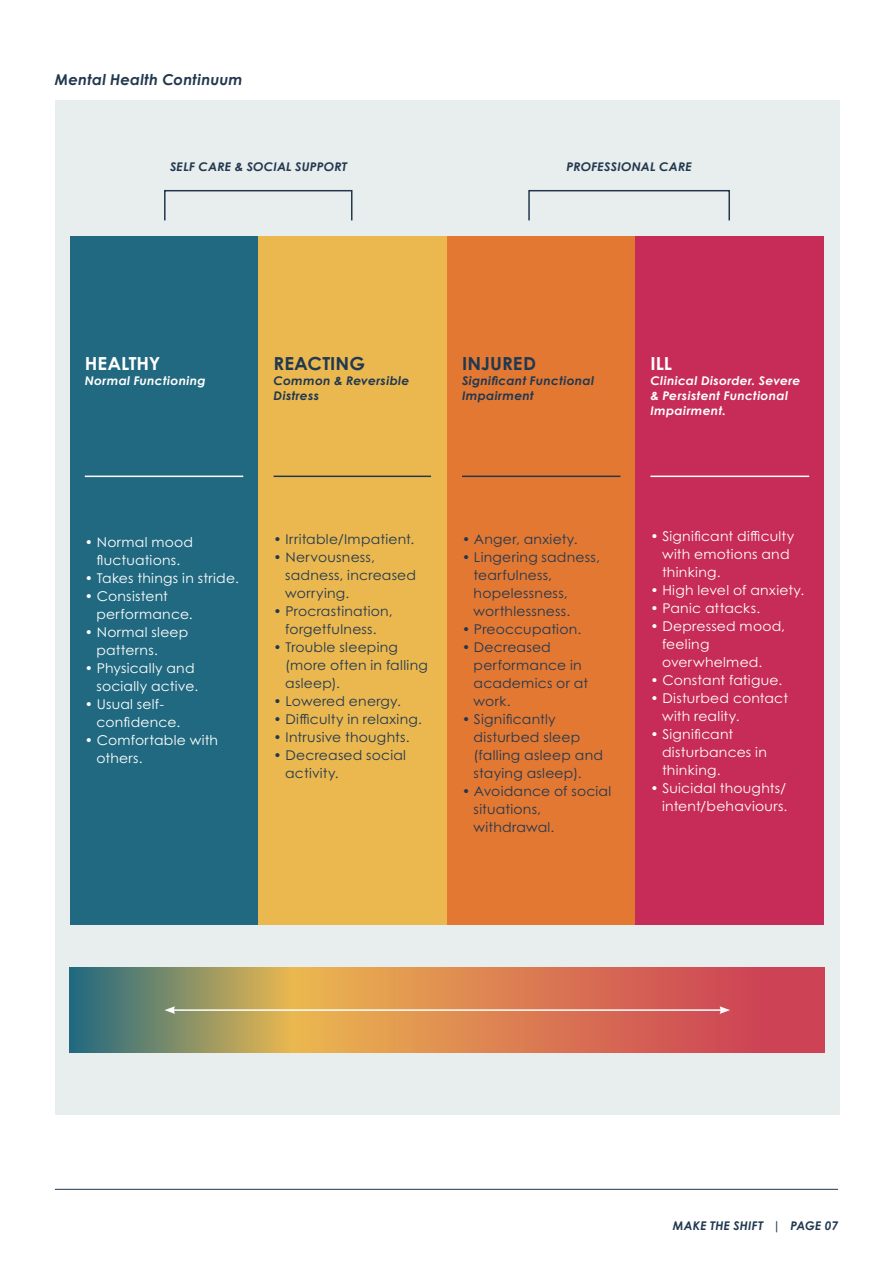
<style>
.page{position:relative;width:893px;height:1263px;background:#fff}
.page>*{position:absolute;margin:0;border:0;box-sizing:border-box;transform-origin:0 0}
.t1{font:700 18px "Century Gothic Pro";letter-spacing:.005em;color:#21384f}
.t2{font:700 18px "Century Gothic Pro";letter-spacing:-.005em;color:#fff}
.t3{font:italic 700 15px "Century Gothic Pro";letter-spacing:.01em;color:#21384f}
.t4{font:13.5px "Century Gothic Pro";letter-spacing:.02em;color:#21384f}
.t5{font:13.5px "Century Gothic Pro";letter-spacing:.02em;color:#fff}
.t6{font:italic 700 12px/15px "Century Gothic Pro";letter-spacing:.02em;color:#21384f}
.t7{font:italic 700 12px/15px "Century Gothic Pro";letter-spacing:.02em;color:#fff}
</style>
<div class="page">
<div style="left:55px;top:100px;width:784px;height:1014px;background:#e8eded"></div>
<div style="left:70px;top:237px;width:189px;height:688px;background:#216980"></div>
<div style="left:258px;top:237px;width:189px;height:688px;background:#ebb84f"></div>
<div style="left:447px;top:237px;width:188px;height:688px;background:#e37833"></div>
<div style="left:635px;top:237px;width:189px;height:688px;background:#c72b57"></div>
<svg style="left:70px;top:967px;width:754px;height:86px;background:#c07c58"></svg>
<hr style="left:173px;top:1009px;width:549px;height:2px;background:#fff">
<svg style="left:165px;top:1006px;width:10px;height:8px"></svg>
<svg style="left:719px;top:1006px;width:11px;height:8px"></svg>
<div style="left:528px;top:190px;width:202px;height:31px;border:2px solid #21384f"></div>
<div style="left:164px;top:190px;width:188px;height:31px;border:2px solid #21384f"></div>
<hr style="left:85px;top:476px;width:158px;height:1px;background:#fff">
<hr style="left:274px;top:476px;width:157px;height:1px;background:#21384f">
<hr style="left:462px;top:476px;width:158px;height:1px;background:#21384f">
<hr style="left:650px;top:476px;width:159px;height:1px;background:#fff">
<hr style="left:55px;top:1189px;width:783px;height:1px;background:#21384f">
<p class="t3" style="left:55px;top:70px;width:189px">Mental Health Continuum</p>
<p class="t6" style="left:170px;top:159px;width:179px">SELF CARE &amp; SOCIAL SUPPORT</p>
<p class="t6" style="left:566px;top:159px;width:127px">PROFESSIONAL CARE</p>
<p class="t2" style="left:85px;top:352px;width:77px">HEALTHY</p>
<p class="t7" style="left:85px;top:373px;width:122px">Normal Functioning</p>
<p class="t1" style="left:274px;top:352px;width:93px">REACTING</p>
<p class="t6" style="left:274px;top:373px;width:137px">Common &amp; Reversible<br>Distress</p>
<p class="t1" style="left:462px;top:352px;width:76px">INJURED</p>
<p class="t6" style="left:462px;top:373px;width:134px">Significant Functional<br>Impairment</p>
<p class="t2" style="left:650px;top:352px;width:23px">ILL</p>
<p class="t7" style="left:650px;top:373px;width:152px">Clinical Disorder. Severe &amp; Persistent Functional<br>Impairment.</p>
<p class="t5" style="left:85px;top:534px;width:110px">• Normal mood</p>
<p class="t5" style="left:96px;top:552px;width:85px">fluctuations.</p>
<p class="t5" style="left:85px;top:570px;width:156px">• Takes things in stride.</p>
<p class="t5" style="left:85px;top:588px;width:85px">• Consistent</p>
<p class="t5" style="left:96px;top:606px;width:98px">performance.</p>
<p class="t5" style="left:85px;top:624px;width:105px">• Normal sleep</p>
<p class="t5" style="left:96px;top:642px;width:63px">patterns.</p>
<p class="t5" style="left:85px;top:660px;width:111px">• Physically and</p>
<p class="t5" style="left:96px;top:678px;width:103px">socially active.</p>
<p class="t5" style="left:85px;top:696px;width:81px">• Usual self-</p>
<p class="t5" style="left:96px;top:714px;width:85px">confidence.</p>
<p class="t5" style="left:85px;top:732px;width:135px">• Comfortable with</p>
<p class="t5" style="left:96px;top:750px;width:48px">others.</p>
<p class="t4" style="left:274px;top:531px;width:142px">• Irritable/Impatient.</p>
<p class="t4" style="left:274px;top:549px;width:103px">• Nervousness,</p>
<p class="t4" style="left:285px;top:567px;width:132px">sadness, increased</p>
<p class="t4" style="left:285px;top:585px;width:66px">worrying.</p>
<p class="t4" style="left:274px;top:603px;width:121px">• Procrastination,</p>
<p class="t4" style="left:285px;top:621px;width:93px">forgetfulness.</p>
<p class="t4" style="left:274px;top:639px;width:126px">• Trouble sleeping</p>
<p class="t4" style="left:285px;top:657px;width:144px">(more often in falling</p>
<p class="t4" style="left:285px;top:675px;width:56px">asleep).</p>
<p class="t4" style="left:274px;top:693px;width:129px">• Lowered energy.</p>
<p class="t4" style="left:274px;top:711px;width:150px">• Difficulty in relaxing.</p>
<p class="t4" style="left:274px;top:729px;width:138px">• Intrusive thoughts.</p>
<p class="t4" style="left:274px;top:747px;width:134px">• Decreased social</p>
<p class="t4" style="left:285px;top:765px;width:55px">activity.</p>
<p class="t4" style="left:462px;top:531px;width:117px">• Anger, anxiety.</p>
<p class="t4" style="left:462px;top:549px;width:139px">• Lingering sadness,</p>
<p class="t4" style="left:474px;top:567px;width:80px">tearfulness,</p>
<p class="t4" style="left:474px;top:585px;width:96px">hopelessness,</p>
<p class="t4" style="left:474px;top:603px;width:98px">worthlessness.</p>
<p class="t4" style="left:462px;top:621px;width:121px">• Preoccupation.</p>
<p class="t4" style="left:462px;top:639px;width:90px">• Decreased</p>
<p class="t4" style="left:474px;top:657px;width:110px">performance in</p>
<p class="t4" style="left:474px;top:675px;width:116px">academics or at</p>
<p class="t4" style="left:474px;top:693px;width:38px">work.</p>
<p class="t4" style="left:462px;top:711px;width:95px">• Significantly</p>
<p class="t4" style="left:474px;top:729px;width:108px">disturbed sleep</p>
<p class="t4" style="left:474px;top:747px;width:131px">(falling asleep and</p>
<p class="t4" style="left:474px;top:765px;width:109px">staying asleep).</p>
<p class="t4" style="left:462px;top:783px;width:151px">• Avoidance of social</p>
<p class="t4" style="left:474px;top:801px;width:69px">situations,</p>
<p class="t4" style="left:474px;top:819px;width:82px">withdrawal.</p>
<p class="t5" style="left:650px;top:528px;width:145px">• Significant difficulty</p>
<p class="t5" style="left:662px;top:546px;width:129px">with emotions and</p>
<p class="t5" style="left:662px;top:564px;width:60px">thinking.</p>
<p class="t5" style="left:650px;top:582px;width:155px">• High level of anxiety.</p>
<p class="t5" style="left:650px;top:600px;width:111px">• Panic attacks.</p>
<p class="t5" style="left:650px;top:618px;width:136px">• Depressed mood,</p>
<p class="t5" style="left:662px;top:636px;width:49px">feeling</p>
<p class="t5" style="left:662px;top:654px;width:102px">overwhelmed.</p>
<p class="t5" style="left:650px;top:672px;width:133px">• Constant fatigue.</p>
<p class="t5" style="left:650px;top:690px;width:139px">• Disturbed contact</p>
<p class="t5" style="left:662px;top:708px;width:79px">with reality.</p>
<p class="t5" style="left:650px;top:726px;width:84px">• Significant</p>
<p class="t5" style="left:662px;top:744px;width:106px">disturbances in</p>
<p class="t5" style="left:662px;top:762px;width:60px">thinking.</p>
<p class="t5" style="left:650px;top:780px;width:137px">• Suicidal thoughts/</p>
<p class="t5" style="left:662px;top:798px;width:127px">intent/behaviours.</p>
<p class="t6" style="left:673px;top:1217px;width:167px">MAKE THE SHIFT | PAGE 07</p>
</div>
